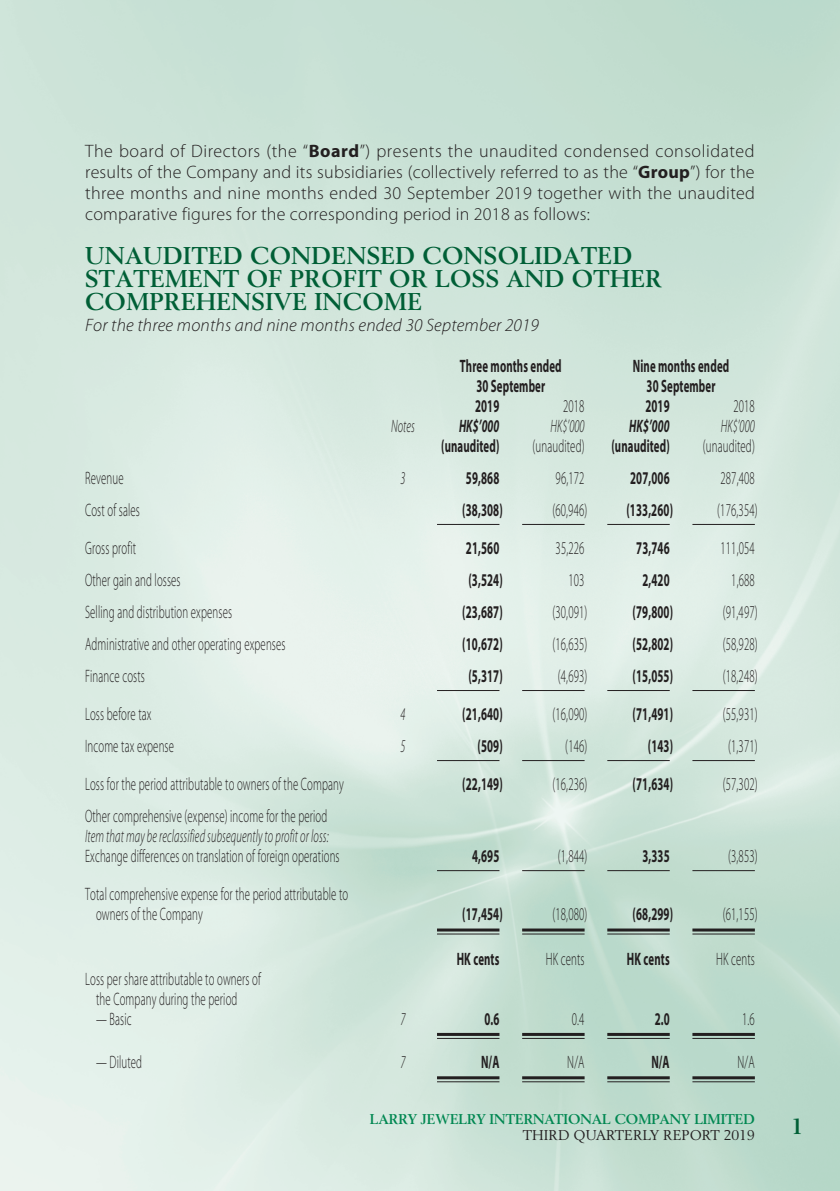
<style>
.page{position:relative;width:840px;height:1191px;background:#fff}
.page>*{position:absolute;margin:0;border:0;box-sizing:border-box;transform-origin:0 0}
.t1{font:700 24px/23px "Berling LT Std";letter-spacing:.015em;color:#005f36}
.t2{font:700 22px "Berling LT Std";color:#005f36}
.t3{font:300 18px/20px "Myriad Pro";letter-spacing:.015em;color:#231f20;scale:.6 1}
.t4{font:300 18px/21px "Myriad Pro";letter-spacing:.015em;color:#231f20;text-align:justify}
.t5{font:700 18px/20px "Myriad Pro";letter-spacing:.01em;color:#231f20;text-align:center;scale:.6 1}
.t6{font:italic 300 18px "Myriad Pro";letter-spacing:.01em;color:#231f20;scale:.6 1}
.t7{font:italic 300 18px "Myriad Pro";letter-spacing:.01em;color:#231f20}
.t8{font:italic 700 18px "Myriad Pro";letter-spacing:.01em;color:#231f20;scale:.6 1}
.t9{font:700 14px "Berling LT Std";color:#008751}
.t10{font:14px "Berling LT Std";color:#231f20}
.s1{font-weight:700}
</style>
<div class="page">
<img style="left:0;top:0;width:839px;height:1191px">
<hr style="left:437px;top:524px;width:62px;height:1px;background:#231f20">
<hr style="left:522px;top:524px;width:62px;height:1px;background:#231f20">
<hr style="left:607px;top:524px;width:62px;height:1px;background:#231f20">
<hr style="left:692px;top:524px;width:62px;height:1px;background:#231f20">
<hr style="left:437px;top:690px;width:62px;height:1px;background:#231f20">
<hr style="left:522px;top:690px;width:62px;height:1px;background:#231f20">
<hr style="left:607px;top:690px;width:62px;height:1px;background:#231f20">
<hr style="left:692px;top:690px;width:62px;height:1px;background:#231f20">
<hr style="left:437px;top:760px;width:62px;height:1px;background:#231f20">
<hr style="left:522px;top:760px;width:62px;height:1px;background:#231f20">
<hr style="left:607px;top:760px;width:62px;height:1px;background:#231f20">
<hr style="left:692px;top:760px;width:62px;height:1px;background:#231f20">
<hr style="left:437px;top:870px;width:62px;height:1px;background:#231f20">
<hr style="left:522px;top:870px;width:62px;height:1px;background:#231f20">
<hr style="left:607px;top:870px;width:62px;height:1px;background:#231f20">
<hr style="left:692px;top:870px;width:62px;height:1px;background:#231f20">
<hr style="left:437px;top:928px;width:62px;height:3px;background:#231f20">
<hr style="left:437px;top:933px;width:62px;height:1px;background:#231f20">
<hr style="left:522px;top:928px;width:62px;height:3px;background:#231f20">
<hr style="left:522px;top:933px;width:62px;height:1px;background:#231f20">
<hr style="left:607px;top:928px;width:62px;height:3px;background:#231f20">
<hr style="left:607px;top:933px;width:62px;height:1px;background:#231f20">
<hr style="left:692px;top:928px;width:62px;height:3px;background:#231f20">
<hr style="left:692px;top:933px;width:62px;height:1px;background:#231f20">
<hr style="left:437px;top:1033px;width:62px;height:3px;background:#231f20">
<hr style="left:437px;top:1038px;width:62px;height:1px;background:#231f20">
<hr style="left:522px;top:1033px;width:62px;height:3px;background:#231f20">
<hr style="left:522px;top:1038px;width:62px;height:1px;background:#231f20">
<hr style="left:607px;top:1033px;width:62px;height:3px;background:#231f20">
<hr style="left:607px;top:1038px;width:62px;height:1px;background:#231f20">
<hr style="left:692px;top:1033px;width:62px;height:3px;background:#231f20">
<hr style="left:692px;top:1038px;width:62px;height:1px;background:#231f20">
<hr style="left:437px;top:1076px;width:62px;height:3px;background:#231f20">
<hr style="left:437px;top:1081px;width:62px;height:1px;background:#231f20">
<hr style="left:522px;top:1076px;width:62px;height:3px;background:#231f20">
<hr style="left:522px;top:1081px;width:62px;height:1px;background:#231f20">
<hr style="left:607px;top:1076px;width:62px;height:3px;background:#231f20">
<hr style="left:607px;top:1081px;width:62px;height:1px;background:#231f20">
<hr style="left:692px;top:1076px;width:62px;height:3px;background:#231f20">
<hr style="left:692px;top:1081px;width:62px;height:1px;background:#231f20">
<p class="t4" style="left:85px;top:140px;width:671px">The board of Directors (the “<span class="s1">Board</span>”) presents the unaudited condensed consolidated results of the Company and its subsidiaries (collectively referred to as the “<span class="s1">Group</span>”) for the three months and nine months ended 30 September 2019 together with the unaudited comparative figures for the corresponding period in 2018 as follows:</p>
<h1 class="t1" style="left:85px;top:244px;width:578px">UNAUDITED CONDENSED CONSOLIDATED<br>STATEMENT OF PROFIT OR LOSS AND OTHER<br>COMPREHENSIVE INCOME</h1>
<p class="t7" style="left:85px;top:314px;width:455px">For the three months and nine months ended 30 September 2019</p>
<p class="t5" style="left:459px;top:355px;width:171px">Three months ended<br>30 September</p>
<p class="t5" style="left:632px;top:355px;width:162px">Nine months ended<br>30 September</p>
<p class="t5" style="left:475px;top:395px;width:42px">2019</p>
<p class="t3" style="left:562px;top:396px;width:37px">2018</p>
<p class="t5" style="left:645px;top:395px;width:42px">2019</p>
<p class="t3" style="left:732px;top:396px;width:37px">2018</p>
<p class="t6" style="left:391px;top:415px;width:41px">Notes</p>
<p class="t8" style="left:458px;top:414px;width:69px">HK$’000</p>
<p class="t6" style="left:550px;top:415px;width:58px">HK$’000</p>
<p class="t8" style="left:629px;top:414px;width:69px">HK$’000</p>
<p class="t6" style="left:720px;top:415px;width:58px">HK$’000</p>
<p class="t5" style="left:441px;top:435px;width:99px">(unaudited)</p>
<p class="t3" style="left:532px;top:436px;width:88px">(unaudited)</p>
<p class="t5" style="left:611px;top:435px;width:99px">(unaudited)</p>
<p class="t3" style="left:702px;top:436px;width:88px">(unaudited)</p>
<p class="t3" style="left:85px;top:468px;width:66px">Revenue</p>
<p class="t6" style="left:400px;top:467px;width:10px">3</p>
<p class="t5" style="left:465px;top:467px;width:57px">59,868</p>
<p class="t3" style="left:555px;top:468px;width:50px">96,172</p>
<p class="t5" style="left:629px;top:467px;width:67px">207,006</p>
<p class="t3" style="left:720px;top:468px;width:59px">287,408</p>
<p class="t3" style="left:85px;top:500px;width:93px">Cost of sales</p>
<p class="t5" style="left:462px;top:499px;width:69px">(38,308)</p>
<p class="t3" style="left:552px;top:500px;width:60px">(60,946)</p>
<p class="t5" style="left:626px;top:499px;width:79px">(133,260)</p>
<p class="t3" style="left:716px;top:500px;width:69px">(176,354)</p>
<p class="t3" style="left:85px;top:538px;width:86px">Gross profit</p>
<p class="t5" style="left:465px;top:537px;width:57px">21,560</p>
<p class="t3" style="left:555px;top:538px;width:50px">35,226</p>
<p class="t5" style="left:636px;top:537px;width:57px">73,746</p>
<p class="t3" style="left:720px;top:538px;width:59px">111,054</p>
<p class="t3" style="left:85px;top:570px;width:161px">Other gain and losses</p>
<p class="t5" style="left:468px;top:569px;width:59px">(3,524)</p>
<p class="t3" style="left:568px;top:570px;width:28px">103</p>
<p class="t5" style="left:642px;top:569px;width:47px">2,420</p>
<p class="t3" style="left:730px;top:570px;width:41px">1,688</p>
<p class="t3" style="left:85px;top:602px;width:246px">Selling and distribution expenses</p>
<p class="t5" style="left:462px;top:601px;width:69px">(23,687)</p>
<p class="t3" style="left:552px;top:602px;width:60px">(30,091)</p>
<p class="t5" style="left:632px;top:601px;width:69px">(79,800)</p>
<p class="t3" style="left:722px;top:602px;width:60px">(91,497)</p>
<p class="t3" style="left:85px;top:634px;width:335px">Administrative and other operating expenses</p>
<p class="t5" style="left:462px;top:633px;width:69px">(10,672)</p>
<p class="t3" style="left:552px;top:634px;width:60px">(16,635)</p>
<p class="t5" style="left:632px;top:633px;width:69px">(52,802)</p>
<p class="t3" style="left:722px;top:634px;width:60px">(58,928)</p>
<p class="t3" style="left:85px;top:666px;width:101px">Finance costs</p>
<p class="t5" style="left:468px;top:665px;width:59px">(5,317)</p>
<p class="t3" style="left:557px;top:666px;width:51px">(4,693)</p>
<p class="t5" style="left:632px;top:665px;width:69px">(15,055)</p>
<p class="t3" style="left:722px;top:666px;width:60px">(18,248)</p>
<p class="t3" style="left:85px;top:704px;width:112px">Loss before tax</p>
<p class="t6" style="left:400px;top:703px;width:10px">4</p>
<p class="t5" style="left:462px;top:703px;width:69px">(21,640)</p>
<p class="t3" style="left:552px;top:704px;width:60px">(16,090)</p>
<p class="t5" style="left:632px;top:703px;width:69px">(71,491)</p>
<p class="t3" style="left:722px;top:704px;width:60px">(55,931)</p>
<p class="t3" style="left:85px;top:736px;width:150px">Income tax expense</p>
<p class="t6" style="left:400px;top:735px;width:10px">5</p>
<p class="t5" style="left:477px;top:735px;width:44px">(509)</p>
<p class="t3" style="left:565px;top:736px;width:38px">(146)</p>
<p class="t5" style="left:647px;top:735px;width:44px">(143)</p>
<p class="t3" style="left:727px;top:736px;width:51px">(1,371)</p>
<p class="t3" style="left:85px;top:774px;width:432px">Loss for the period attributable to owners of the Company</p>
<p class="t5" style="left:462px;top:773px;width:69px">(22,149)</p>
<p class="t3" style="left:552px;top:774px;width:60px">(16,236)</p>
<p class="t5" style="left:632px;top:773px;width:69px">(71,634)</p>
<p class="t3" style="left:722px;top:774px;width:60px">(57,302)</p>
<p class="t3" style="left:85px;top:806px;width:405px">Other comprehensive (expense) income for the period</p>
<p class="t6" style="left:85px;top:825px;width:407px">Item that may be reclassified subsequently to profit or loss:</p>
<p class="t3" style="left:85px;top:846px;width:425px">Exchange differences on translation of foreign operations</p>
<p class="t5" style="left:472px;top:845px;width:47px">4,695</p>
<p class="t3" style="left:557px;top:846px;width:51px">(1,844)</p>
<p class="t5" style="left:642px;top:845px;width:47px">3,335</p>
<p class="t3" style="left:727px;top:846px;width:51px">(3,853)</p>
<p class="t3" style="left:96px;top:884px;width:421px;text-indent:-11px">Total comprehensive expense for the period attributable to owners of the Company</p>
<p class="t5" style="left:462px;top:903px;width:69px">(17,454)</p>
<p class="t3" style="left:552px;top:904px;width:60px">(18,080)</p>
<p class="t5" style="left:632px;top:903px;width:69px">(68,299)</p>
<p class="t3" style="left:722px;top:904px;width:60px">(61,155)</p>
<p class="t5" style="left:456px;top:948px;width:73px">HK cents</p>
<p class="t3" style="left:545px;top:948px;width:66px">HK cents</p>
<p class="t5" style="left:626px;top:948px;width:73px">HK cents</p>
<p class="t3" style="left:715px;top:948px;width:66px">HK cents</p>
<p class="t3" style="left:96px;top:968px;width:276px;text-indent:-11px">Loss per share attributable to owners of the Company during the period</p>
<p class="t3" style="left:96px;top:1008px;width:61px">— Basic</p>
<p class="t6" style="left:400px;top:1007px;width:10px">7</p>
<p class="t5" style="left:484px;top:1008px;width:27px">0.6</p>
<p class="t3" style="left:571px;top:1008px;width:23px">0.4</p>
<p class="t5" style="left:654px;top:1008px;width:27px">2.0</p>
<p class="t3" style="left:741px;top:1008px;width:23px">1.6</p>
<p class="t3" style="left:96px;top:1051px;width:78px">— Diluted</p>
<p class="t6" style="left:400px;top:1051px;width:10px">7</p>
<p class="t5" style="left:481px;top:1051px;width:32px">N/A</p>
<p class="t3" style="left:567px;top:1051px;width:30px">N/A</p>
<p class="t5" style="left:651px;top:1051px;width:32px">N/A</p>
<p class="t3" style="left:737px;top:1051px;width:30px">N/A</p>
<p class="t9" style="left:369px;top:1110px;width:386px">LARRY JEWELRY INTERNATIONAL COMPANY LIMITED</p>
<p class="t10" style="left:522px;top:1126px;width:233px">THIRD QUARTERLY REPORT 2019</p>
<p class="t2" style="left:790px;top:1113px;width:14px">1</p>
</div>
